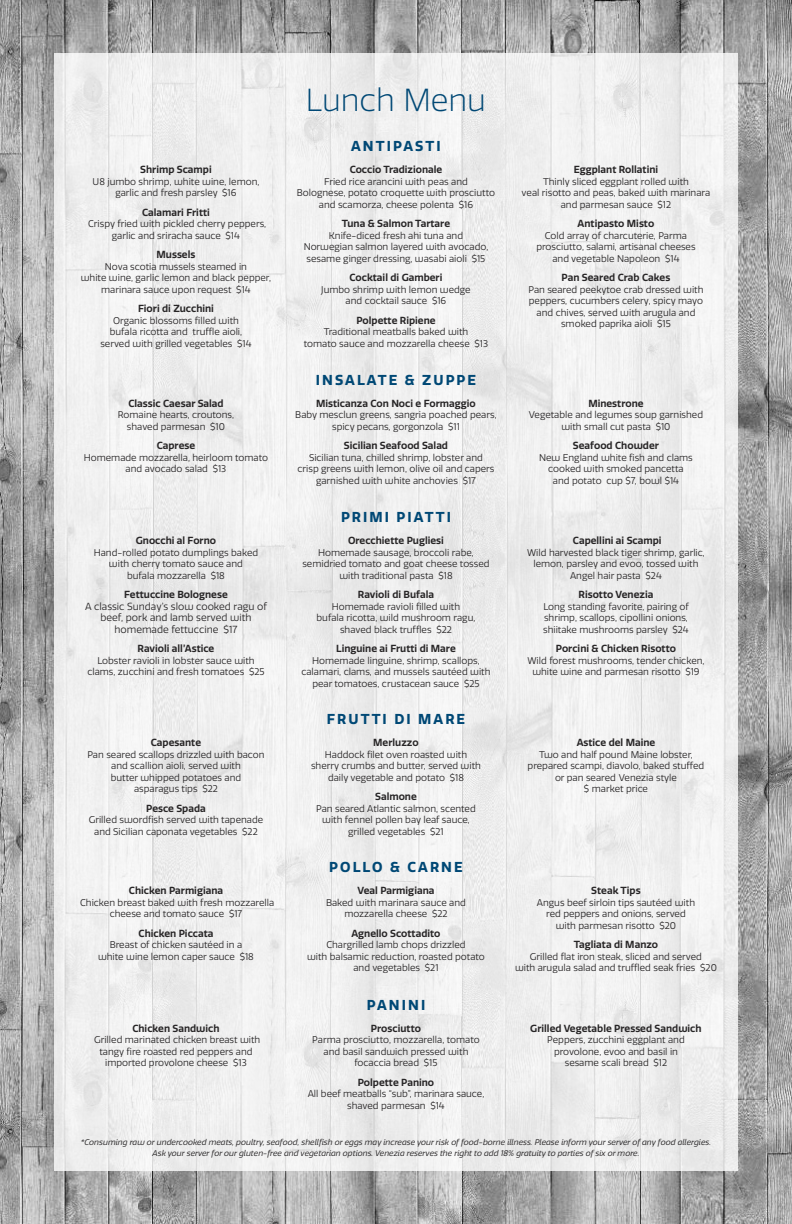
<style>
.page{position:relative;width:792px;height:1224px;background:#fff}
.page>*{position:absolute;margin:0;border:0;box-sizing:border-box;transform-origin:0 0}
.t1{font:300 31px "Quatro";color:#004875}
.t2{font:700 14px "Quatro";letter-spacing:.15em;color:#004875}
.t3{font:600 10px "Quatro";color:#272526}
.t4{font:10px/11.5px "Quatro";color:#272526;text-align:center}
.t5{font:9.5px/11.5px "Quatro";color:#272526;text-align:center}
.t6{font:italic 8px/11px "Quatro";color:#272526;text-align:center}
</style>
<div class="page">
<img style="left:0;top:0;width:792px;height:1224px">
<div style="left:54px;top:53px;width:684px;height:1117px;background:#efefef"></div>
<h1 class="t1" style="left:306px;top:87px;width:182px">Lunch Menu</h1>
<p class="t3" style="left:140px;top:166px;width:73px">Shrimp Scampi</p>
<p class="t5" style="left:93px;top:177px;width:168px">U8 jumbo shrimp, white wine, lemon, garlic and fresh parsley $16</p>
<p class="t3" style="left:142px;top:209px;width:69px">Calamari Fritti</p>
<p class="t5" style="left:88px;top:219px;width:180px">Crispy fried with pickled cherry peppers, garlic and sriracha sauce $14</p>
<p class="t3" style="left:157px;top:251px;width:40px">Mussels</p>
<p class="t5" style="left:81px;top:262px;width:192px">Nova scotia mussels steamed in<br>white wine, garlic lemon and black pepper, marinara sauce upon request $14</p>
<p class="t3" style="left:138px;top:305px;width:77px">Fiori di Zucchini</p>
<p class="t5" style="left:100px;top:316px;width:153px">Organic blossoms filled with bufala ricotta and truffle aioli, served with grilled vegetables $14</p>
<p class="t3" style="left:128px;top:399px;width:97px">Classic Caesar Salad</p>
<p class="t5" style="left:118px;top:410px;width:118px">Romaine hearts, croutons, shaved parmesan $10</p>
<p class="t3" style="left:157px;top:442px;width:40px">Caprese</p>
<p class="t5" style="left:84px;top:452px;width:186px">Homemade mozzarella, heirloom tomato and avocado salad $13</p>
<p class="t3" style="left:136px;top:537px;width:82px">Gnocchi al Forno</p>
<p class="t5" style="left:94px;top:547px;width:166px">Hand-rolled potato dumplings baked with cherry tomato sauce and<br>bufala mozzarella $18</p>
<p class="t3" style="left:124px;top:591px;width:105px">Fettuccine Bolognese</p>
<p class="t4" style="left:85px;top:601px;width:183px">A classic Sunday’s slow cooked ragu of beef, pork and lamb served with homemade fettuccine $17</p>
<p class="t3" style="left:138px;top:645px;width:78px">Ravioli all’Astice</p>
<p class="t5" style="left:87px;top:655px;width:179px">Lobster ravioli in lobster sauce with clams, zucchini and fresh tomatoes $25</p>
<p class="t3" style="left:151px;top:739px;width:52px">Capesante</p>
<p class="t5" style="left:87px;top:750px;width:179px">Pan seared scallops drizzled with bacon and scallion aioli, served with<br>butter whipped potatoes and asparagus tips $22</p>
<p class="t3" style="left:146px;top:805px;width:61px">Pesce Spada</p>
<p class="t5" style="left:89px;top:815px;width:176px">Grilled swordfish served with tapenade and Sicilian caponata vegetables $22</p>
<p class="t3" style="left:129px;top:887px;width:96px">Chicken Parmigiana</p>
<p class="t5" style="left:80px;top:898px;width:196px">Chicken breast baked with fresh mozzarella cheese and tomato sauce $17</p>
<p class="t3" style="left:139px;top:930px;width:76px">Chicken Piccata</p>
<p class="t5" style="left:98px;top:940px;width:157px">Breast of chicken sautéed in a white wine lemon caper sauce $18</p>
<p class="t3" style="left:132px;top:1025px;width:89px">Chicken Sandwich</p>
<p class="t5" style="left:94px;top:1035px;width:168px">Grilled marinated chicken breast with tangy fire roasted red peppers and imported provolone cheese $13</p>
<h2 class="t2" style="left:351px;top:141px;width:91px">ANTIPASTI</h2>
<p class="t3" style="left:350px;top:166px;width:94px">Coccio Tradizionale</p>
<p class="t5" style="left:297px;top:177px;width:200px">Fried rice arancini with peas and<br>Bolognese, potato croquette with prosciutto and scamorza, cheese polenta $16</p>
<p class="t3" style="left:342px;top:220px;width:110px">Tuna &amp; Salmon Tartare</p>
<p class="t5" style="left:304px;top:231px;width:186px">Knife-diced fresh ahi tuna and<br>Norwegian salmon layered with avocado, sesame ginger dressing, wasabi aioli $15</p>
<p class="t3" style="left:350px;top:274px;width:94px">Cocktail di Gamberi</p>
<p class="t5" style="left:321px;top:285px;width:151px">Jumbo shrimp with lemon wedge and cocktail sauce $16</p>
<p class="t3" style="left:356px;top:317px;width:81px">Polpette Ripiene</p>
<p class="t5" style="left:304px;top:327px;width:186px">Traditional meatballs baked with<br>tomato sauce and mozzarella cheese $13</p>
<h2 class="t2" style="left:316px;top:374px;width:162px">INSALATE &amp; ZUPPE</h2>
<p class="t3" style="left:316px;top:399px;width:161px">Misticanza Con Noci e Formaggio</p>
<p class="t5" style="left:295px;top:410px;width:203px">Baby mesclun greens, sangria poached pears, spicy pecans, gorgonzola $11</p>
<p class="t3" style="left:344px;top:442px;width:106px">Sicilian Seafood Salad</p>
<p class="t5" style="left:298px;top:452px;width:198px">Sicilian tuna, chilled shrimp, lobster and crisp greens with lemon, olive oil and capers garnished with white anchovies $17</p>
<h2 class="t2" style="left:341px;top:512px;width:111px">PRIMI PIATTI</h2>
<p class="t3" style="left:348px;top:537px;width:97px">Orecchiette Pugliesi</p>
<p class="t5" style="left:302px;top:547px;width:189px">Homemade sausage, broccoli rabe, semidried tomato and goat cheese tossed with traditional pasta $18</p>
<p class="t3" style="left:358px;top:591px;width:78px">Ravioli di Bufala</p>
<p class="t5" style="left:317px;top:601px;width:160px">Homemade ravioli filled with<br>bufala ricotta, wild mushroom ragu, shaved black truffles $22</p>
<p class="t3" style="left:336px;top:645px;width:121px">Linguine ai Frutti di Mare</p>
<p class="t5" style="left:301px;top:655px;width:191px">Homemade linguine, shrimp, scallops, calamari, clams, and mussels sautéed with pear tomatoes, crustacean sauce $25</p>
<h2 class="t2" style="left:327px;top:714px;width:140px">FRUTTI DI MARE</h2>
<p class="t3" style="left:373px;top:739px;width:47px">Merluzzo</p>
<p class="t5" style="left:311px;top:750px;width:171px">Haddock filet oven roasted with sherry crumbs and butter, served with daily vegetable and potato $18</p>
<p class="t3" style="left:375px;top:793px;width:43px">Salmone</p>
<p class="t5" style="left:316px;top:804px;width:161px">Pan seared Atlantic salmon, scented with fennel pollen bay leaf sauce, grilled vegetables $21</p>
<h2 class="t2" style="left:329px;top:862px;width:135px">POLLO &amp; CARNE</h2>
<p class="t3" style="left:358px;top:887px;width:78px">Veal Parmigiana</p>
<p class="t5" style="left:326px;top:898px;width:141px">Baked with marinara sauce and mozzarella cheese $22</p>
<p class="t3" style="left:351px;top:930px;width:91px">Agnello Scottadito</p>
<p class="t5" style="left:307px;top:940px;width:179px">Chargrilled lamb chops drizzled<br>with balsamic reduction, roasted potato and vegetables $21</p>
<h2 class="t2" style="left:367px;top:1000px;width:60px">PANINI</h2>
<p class="t3" style="left:371px;top:1025px;width:52px">Prosciutto</p>
<p class="t5" style="left:312px;top:1035px;width:169px">Parma prosciutto, mozzarella, tomato and basil sandwich pressed with focaccia bread $15</p>
<p class="t3" style="left:358px;top:1079px;width:78px">Polpette Panino</p>
<p class="t5" style="left:308px;top:1089px;width:178px">All beef meatballs “sub”, marinara sauce, shaved parmesan $14</p>
<p class="t3" style="left:574px;top:166px;width:86px">Eggplant Rollatini</p>
<p class="t5" style="left:522px;top:177px;width:190px">Thinly sliced eggplant rolled with<br>veal risotto and peas, baked with marinara and parmesan sauce $12</p>
<p class="t3" style="left:578px;top:220px;width:78px">Antipasto Misto</p>
<p class="t5" style="left:536px;top:231px;width:161px">Cold array of charcuterie, Parma prosciutto, salami, artisanal cheeses and vegetable Napoleon $14</p>
<p class="t3" style="left:562px;top:274px;width:110px">Pan Seared Crab Cakes</p>
<p class="t5" style="left:528px;top:285px;width:177px">Pan seared peekytoe crab dressed with peppers, cucumbers celery, spicy mayo and chives, served with arugula and smoked paprika aioli $15</p>
<p class="t3" style="left:588px;top:399px;width:57px">Minestrone</p>
<p class="t5" style="left:529px;top:410px;width:176px">Vegetable and legumes soup garnished with small cut pasta $10</p>
<p class="t3" style="left:573px;top:442px;width:87px">Seafood Chowder</p>
<p class="t5" style="left:539px;top:452px;width:155px">New England white fish and clams cooked with smoked pancetta and potato cup $7, bowl $14</p>
<p class="t3" style="left:573px;top:537px;width:90px">Capellini ai Scampi</p>
<p class="t5" style="left:527px;top:547px;width:179px">Wild harvested black tiger shrimp, garlic, lemon, parsley and evoo, tossed with<br>Angel hair pasta $24</p>
<p class="t3" style="left:579px;top:591px;width:76px">Risotto Venezia</p>
<p class="t5" style="left:543px;top:601px;width:147px;text-align:justify">Long standing favorite, pairing of shrimp, scallops, cipollini onions, shiitake mushrooms parsley $24</p>
<p class="t3" style="left:556px;top:645px;width:122px">Porcini &amp; Chicken Risotto</p>
<p class="t5" style="left:527px;top:655px;width:179px">Wild forest mushrooms, tender chicken, white wine and parmesan risotto $19</p>
<p class="t3" style="left:577px;top:739px;width:80px">Astice del Maine</p>
<p class="t5" style="left:528px;top:750px;width:178px">Two and half pound Maine lobster, prepared scampi, diavolo, baked stuffed or pan seared Venezia style<br>$ market price</p>
<p class="t3" style="left:591px;top:887px;width:51px">Steak Tips</p>
<p class="t5" style="left:537px;top:898px;width:160px">Angus beef sirloin tips sautéed with red peppers and onions, served with parmesan risotto $20</p>
<p class="t3" style="left:574px;top:941px;width:86px">Tagliata di Manzo</p>
<p class="t5" style="left:515px;top:952px;width:203px">Grilled flat iron steak, sliced and served<br>with arugula salad and truffled seak fries $20</p>
<p class="t3" style="left:530px;top:1025px;width:173px">Grilled Vegetable Pressed Sandwich</p>
<p class="t5" style="left:547px;top:1035px;width:139px">Peppers, zucchini eggplant and provolone, evoo and basil in sesame scali bread $12</p>
<p class="t6" style="left:81px;top:1137px;width:632px">*Consuming raw or undercooked meats, poultry, seafood, shellfish or eggs may increase your risk of food-borne illness. Please inform your server of any food allergies.<br>Ask your server for our gluten-free and vegetarian options. Venezia reserves the right to add 18% gratuity to parties of six or more.</p>
</div>
